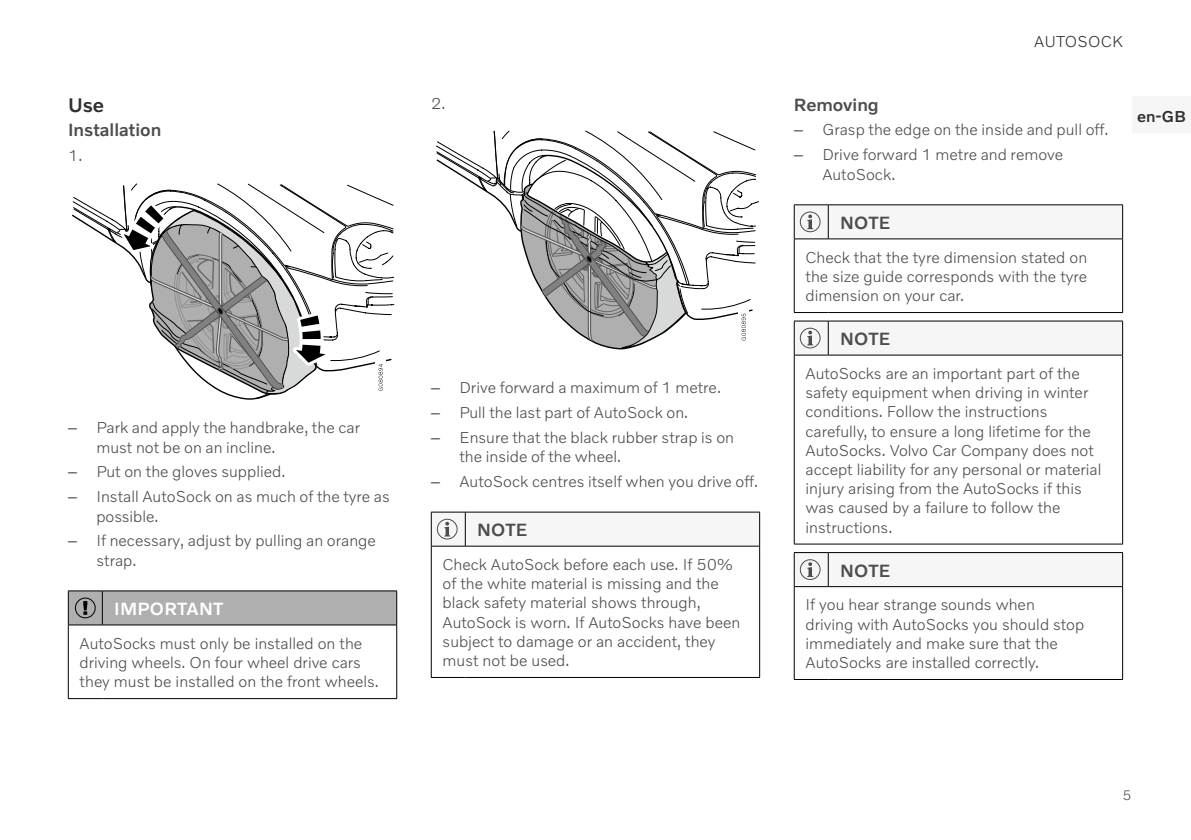
<style>
.page{position:relative;width:1191px;height:840px;background:#fff}
.page>*{position:absolute;margin:0;border:0;box-sizing:border-box;transform-origin:0 0}
.t1{font:500 20px "Volvo Novum";color:#30302f}
.t2{font:500 18px "Volvo Novum";color:#4d4d4c}
.t3{font:500 18px "Volvo Novum";letter-spacing:.02em;color:#fff}
.t4{font:300 16px/19.2px "Volvo Novum";color:#4d4d4c}
.t5{font:300 16px "Volvo Novum";letter-spacing:.01em;color:#30302f}
.t6{font:500 16px "Volvo Novum";color:#30302f}
.t7{font:300 14px "Volvo Novum";color:#4d4d4c}
.s1{font-family:"Arial";font-weight:400}
</style>
<div class="page">
<div style="left:1132px;top:96px;width:59px;height:37px;background:#f6f6f6"></div>
<svg style="left:72px;top:183px;width:322px;height:217px"></svg>
<hr style="left:68px;top:624px;width:34px;height:1px;background:#000">
<hr style="left:68px;top:625px;width:1px;height:73px;background:#000">
<hr style="left:102px;top:624px;width:295px;height:1px;background:#000">
<hr style="left:396px;top:625px;width:1px;height:73px;background:#000">
<hr style="left:68px;top:697px;width:34px;height:1px;background:#000">
<hr style="left:102px;top:697px;width:295px;height:1px;background:#000">
<svg style="left:68px;top:590px;width:329px;height:34px;background:#a7a7a8"></svg>
<svg style="left:436px;top:130px;width:323px;height:220px"></svg>
<hr style="left:431px;top:511px;width:34px;height:1px;background:#000">
<hr style="left:465px;top:511px;width:295px;height:1px;background:#000">
<hr style="left:759px;top:512px;width:1px;height:33px;background:#000">
<hr style="left:431px;top:546px;width:1px;height:130px;background:#000">
<hr style="left:465px;top:545px;width:295px;height:1px;background:#000">
<hr style="left:759px;top:546px;width:1px;height:130px;background:#000">
<hr style="left:431px;top:676px;width:34px;height:1px;background:#000">
<hr style="left:465px;top:676px;width:295px;height:1px;background:#000">
<svg style="left:431px;top:512px;width:328px;height:34px"></svg>
<hr style="left:794px;top:204px;width:34px;height:1px;background:#000">
<hr style="left:828px;top:204px;width:294px;height:1px;background:#000">
<hr style="left:1122px;top:205px;width:1px;height:33px;background:#000">
<hr style="left:794px;top:239px;width:1px;height:73px;background:#000">
<hr style="left:1122px;top:239px;width:1px;height:73px;background:#000">
<hr style="left:794px;top:312px;width:34px;height:1px;background:#000">
<hr style="left:828px;top:312px;width:294px;height:1px;background:#000">
<svg style="left:794px;top:205px;width:328px;height:34px"></svg>
<hr style="left:794px;top:320px;width:34px;height:1px;background:#000">
<hr style="left:828px;top:320px;width:294px;height:1px;background:#000">
<hr style="left:1122px;top:321px;width:1px;height:33px;background:#000">
<hr style="left:794px;top:355px;width:1px;height:188px;background:#000">
<hr style="left:1122px;top:355px;width:1px;height:188px;background:#000">
<hr style="left:794px;top:543px;width:34px;height:1px;background:#000">
<hr style="left:828px;top:543px;width:294px;height:1px;background:#000">
<svg style="left:794px;top:321px;width:328px;height:34px"></svg>
<hr style="left:1122px;top:552px;width:1px;height:34px;background:#000">
<hr style="left:794px;top:586px;width:34px;height:1px;background:#000">
<hr style="left:794px;top:586px;width:1px;height:92px;background:#000">
<hr style="left:828px;top:586px;width:294px;height:1px;background:#000">
<hr style="left:1122px;top:586px;width:1px;height:92px;background:#000">
<hr style="left:794px;top:678px;width:34px;height:1px;background:#000">
<hr style="left:828px;top:678px;width:294px;height:1px;background:#000">
<svg style="left:794px;top:552px;width:328px;height:34px"></svg>
<p class="t1" style="left:68px;top:92px;width:38px">Use</p>
<p class="t2" style="left:68px;top:118px;width:95px">Installation</p>
<p class="t4" style="left:68px;top:145px;width:16px">1.</p>
<p class="t4" style="left:96px;top:417px;width:265px;text-indent:-28px"><span class="s1">–</span> Park and apply the handbrake, the car must not be on an incline.</p>
<p class="t4" style="left:68px;top:461px;width:219px"><span class="s1">–</span> Put on the gloves supplied.</p>
<p class="t4" style="left:96px;top:486px;width:295px;text-indent:-28px"><span class="s1">–</span> Install AutoSock on as much of the tyre as possible.</p>
<p class="t4" style="left:96px;top:530px;width:281px;text-indent:-28px"><span class="s1">–</span> If necessary, adjust by pulling an orange strap.</p>
<p class="t3" style="left:114px;top:597px;width:110px">IMPORTANT</p>
<p class="t4" style="left:80px;top:632px;width:301px">AutoSocks must only be installed on the driving wheels. On four wheel drive cars they must be installed on the front wheels.</p>
<p class="t4" style="left:431px;top:93px;width:16px">2.</p>
<p class="t4" style="left:431px;top:377px;width:291px"><span class="s1">–</span> Drive forward a maximum of 1 metre.</p>
<p class="t4" style="left:431px;top:402px;width:259px"><span class="s1">–</span> Pull the last part of AutoSock on.</p>
<p class="t4" style="left:459px;top:427px;width:276px;text-indent:-28px"><span class="s1">–</span> Ensure that the black rubber strap is on the inside of the wheel.</p>
<p class="t4" style="left:431px;top:471px;width:329px"><span class="s1">–</span> AutoSock centres itself when you drive off.</p>
<p class="t2" style="left:477px;top:518px;width:52px">NOTE</p>
<p class="t4" style="left:442px;top:554px;width:299px">Check AutoSock before each use. If 50% of the white material is missing and the black safety material shows through, AutoSock is worn. If AutoSocks have been subject to damage or an accident, they must not be used.</p>
<p class="t5" style="left:1034px;top:31px;width:90px">AUTOSOCK</p>
<p class="t2" style="left:794px;top:93px;width:86px">Removing</p>
<p class="t4" style="left:794px;top:120px;width:316px"><span class="s1">–</span> Grasp the edge on the inside and pull off.</p>
<p class="t4" style="left:822px;top:144px;width:242px;text-indent:-28px"><span class="s1">–</span> Drive forward 1 metre and remove<br>AutoSock.</p>
<p class="t2" style="left:840px;top:211px;width:52px">NOTE</p>
<p class="t4" style="left:805px;top:247px;width:283px;text-align:justify">Check that the tyre dimension stated on the size guide corresponds with the tyre dimension on your car.</p>
<p class="t2" style="left:840px;top:327px;width:52px">NOTE</p>
<p class="t4" style="left:805px;top:363px;width:297px">AutoSocks are an important part of the safety equipment when driving in winter conditions. Follow the instructions carefully, to ensure a long lifetime for the AutoSocks. Volvo Car Company does not accept liability for any personal or material injury arising from the AutoSocks if this was caused by a failure to follow the instructions.</p>
<p class="t2" style="left:840px;top:558px;width:52px">NOTE</p>
<p class="t4" style="left:805px;top:594px;width:280px">If you hear strange sounds when driving with AutoSocks you should stop immediately and make sure that the AutoSocks are installed correctly.</p>
<p class="t6" style="left:1137px;top:107px;width:50px">en-GB</p>
<p class="t7" style="left:1122px;top:785px;width:11px">5</p>
</div>
